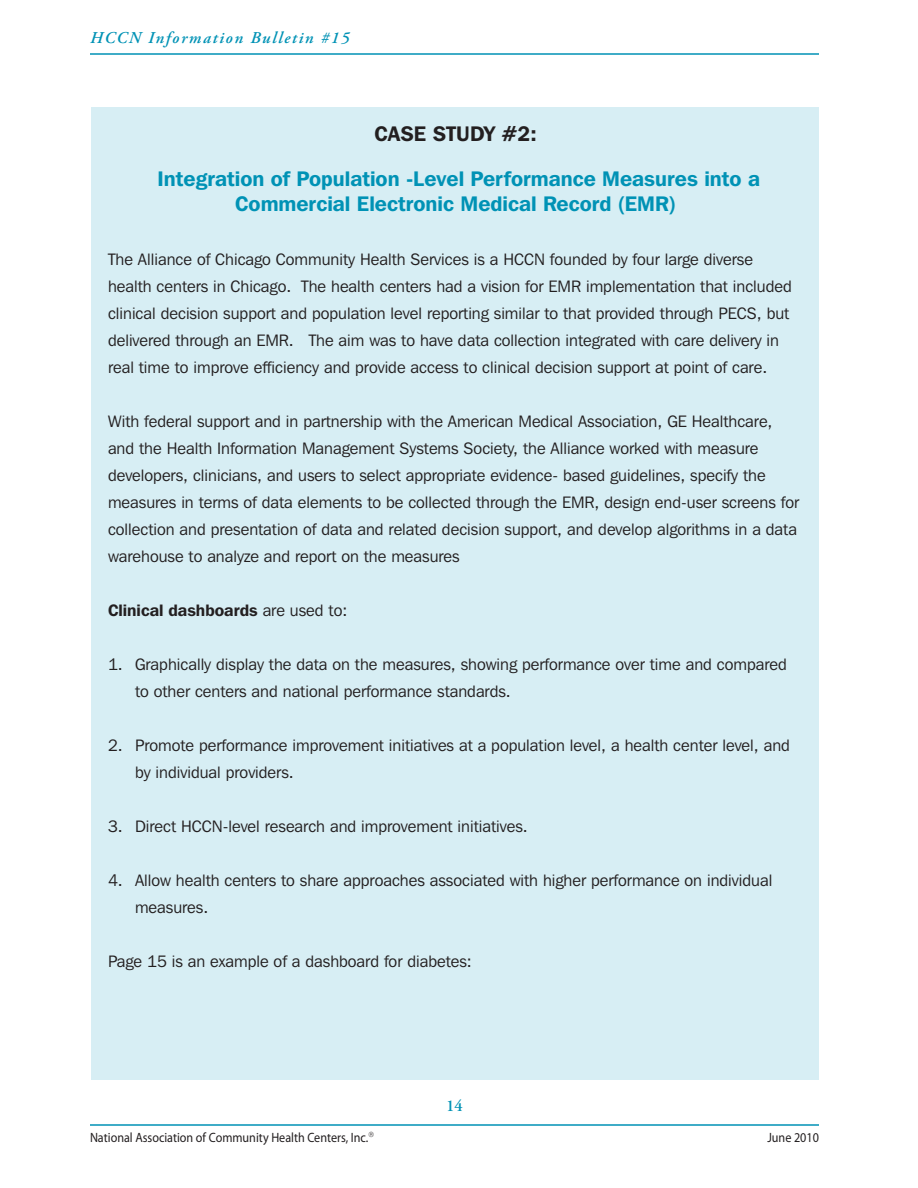
<style>
.page{position:relative;width:918px;height:1188px;background:#fff}
.page>*{position:absolute;margin:0;border:0;box-sizing:border-box;transform-origin:0 0}
.CaseStudy{font:600 21px/25.2px "Franklin Gothic IT Cby BT";color:#0092b5;text-align:center}
.CaseStudy-2{font:600 21px "Franklin Gothic IT Cby BT";color:#231f20}
.CStext{font:16.5px/27px "Franklin Gothic IT Cby BT";color:#231f20}
.CStext-2{font:600 16.5px "Franklin Gothic IT Cby BT";color:#231f20}
.t1{font:italic 600 16.5px "Adobe Garamond Pro";letter-spacing:.1em;color:#0092b5}
.t2{font:600 16.5px "Adobe Garamond Pro";color:#0092b5}
.t3{font:13.5px "Myriad Pro";color:#231f20;scale:.9 1}
.s1{font-weight:400}
</style>
<div class="page">
<div style="left:92px;top:107px;width:727px;height:973px;background:#d7eef4"></div>
<hr style="left:90px;top:53px;width:729px;height:2px;background:#0092b5">
<hr style="left:90px;top:1124px;width:729px;height:2px;background:#0092b5">
<p class="t1" style="left:90px;top:29px;width:261px">HCCN Information Bulletin #15</p>
<p class="CaseStudy-2" style="left:374px;top:120px;width:164px">CASE STUDY #2:</p>
<p class="CaseStudy" style="left:158px;top:165px;width:604px">Integration of Population -Level Performance Measures into a<br>Commercial Electronic Medical Record (EMR)</p>
<p class="CStext" style="left:108px;top:245px;width:685px">The Alliance of Chicago Community Health Services is a HCCN founded by four large diverse health centers in Chicago. The health centers had a vision for EMR implementation that included clinical decision support and population level reporting similar to that provided through PECS, but delivered through an EMR. The aim was to have data collection integrated with care delivery in real time to improve efficiency and provide access to clinical decision support at point of care.</p>
<p class="CStext" style="left:108px;top:407px;width:693px">With federal support and in partnership with the American Medical Association, GE Healthcare, and the Health Information Management Systems Society, the Alliance worked with measure developers, clinicians, and users to select appropriate evidence- based guidelines, specify the measures in terms of data elements to be collected through the EMR, design end-user screens for collection and presentation of data and related decision support, and develop algorithms in a data warehouse to analyze and report on the measures</p>
<p class="CStext-2" style="left:108px;top:600px;width:241px">Clinical dashboards <span class="s1">are used to:</span></p>
<p class="CStext" style="left:135px;top:650px;width:653px;text-indent:-27px">1. Graphically display the data on the measures, showing performance over time and compared to other centers and national performance standards.</p>
<p class="CStext" style="left:135px;top:731px;width:656px;text-indent:-27px">2. Promote performance improvement initiatives at a population level, a health center level, and by individual providers.</p>
<p class="CStext" style="left:108px;top:812px;width:421px">3. Direct HCCN-level research and improvement initiatives.</p>
<p class="CStext" style="left:135px;top:866px;width:639px;text-indent:-27px">4. Allow health centers to share approaches associated with higher performance on individual measures.</p>
<p class="CStext" style="left:108px;top:947px;width:365px">Page 15 is an example of a dashboard for diabetes:</p>
<p class="t2" style="left:446px;top:1097px;width:18px">14</p>
<p class="t3" style="left:90px;top:1129px;width:317px">National Association of Community Health Centers, Inc.➔</p>
<p class="t3" style="left:767px;top:1129px;width:59px">June 2010</p>
</div>
